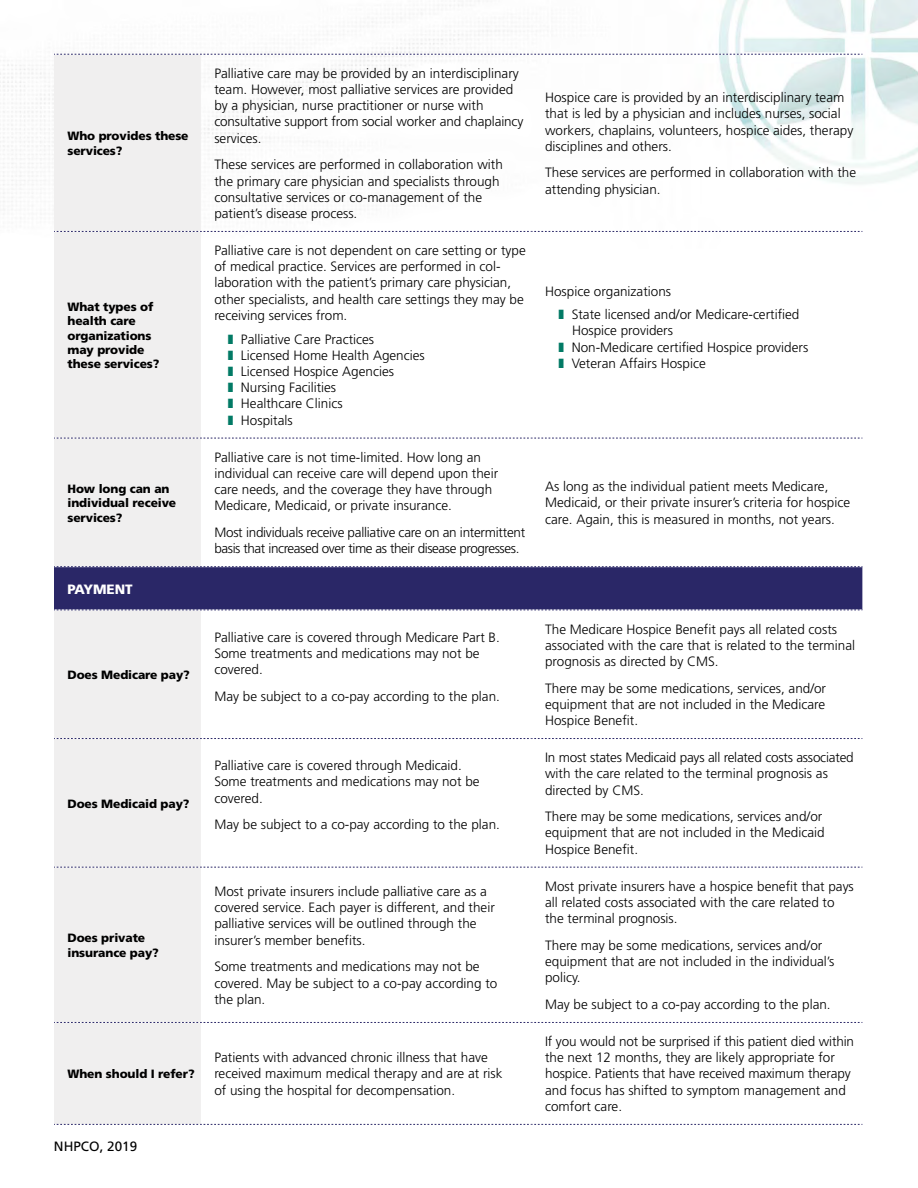
<style>
.page{position:relative;width:918px;height:1188px;background:#fff}
.page>*{position:absolute;margin:0;border:0;box-sizing:border-box;transform-origin:0 0}
.t1{font:300 13.5px/16.2px "Frutiger LT Std";color:#000}
.t2{font:300 13.5px/16.2px "Frutiger LT Std";letter-spacing:-.03em;color:#000}
.t3{font:13.5px "Frutiger LT Std";color:#000}
.t4{font:900 13.5px "Frutiger LT Std";letter-spacing:-.01em;color:#fff}
.t5{font:900 12px/14.4px "Frutiger LT Std";letter-spacing:-.01em;color:#000}
</style>
<div class="page">
<img style="left:0;top:0;width:918px;height:611px">
<div style="left:54px;top:55px;width:147px;height:1069px;background:#f0efef"></div>
<svg style="left:54px;top:738px;width:808px;height:1px"></svg>
<svg style="left:54px;top:867px;width:808px;height:1px"></svg>
<svg style="left:54px;top:1022px;width:808px;height:1px"></svg>
<svg style="left:54px;top:1124px;width:808px;height:1px"></svg>
<svg style="left:54px;top:54px;width:808px;height:1px"></svg>
<svg style="left:54px;top:231px;width:808px;height:1px"></svg>
<svg style="left:54px;top:438px;width:808px;height:1px"></svg>
<svg style="left:54px;top:566px;width:808px;height:45px;background:#33306d"></svg>
<svg style="left:228px;top:334px;width:5px;height:10px"></svg>
<svg style="left:228px;top:350px;width:5px;height:10px"></svg>
<svg style="left:228px;top:366px;width:5px;height:10px"></svg>
<svg style="left:228px;top:383px;width:5px;height:9px"></svg>
<svg style="left:228px;top:399px;width:5px;height:9px"></svg>
<svg style="left:228px;top:415px;width:5px;height:10px"></svg>
<svg style="left:559px;top:310px;width:5px;height:9px"></svg>
<svg style="left:559px;top:342px;width:5px;height:10px"></svg>
<svg style="left:559px;top:358px;width:5px;height:10px"></svg>
<p class="t5" style="left:68px;top:129px;width:123px">Who provides these services?</p>
<p class="t5" style="left:68px;top:299px;width:93px">What types of health care organizations may provide these services?</p>
<p class="t5" style="left:68px;top:481px;width:110px">How long can an individual receive services?</p>
<p class="t4" style="left:67px;top:581px;width:67px">PAYMENT</p>
<p class="t5" style="left:68px;top:668px;width:124px">Does Medicare pay?</p>
<p class="t5" style="left:68px;top:796px;width:124px">Does Medicaid pay?</p>
<p class="t5" style="left:68px;top:931px;width:93px">Does private insurance pay?</p>
<p class="t5" style="left:68px;top:1067px;width:129px">When should I refer?</p>
<p class="t3" style="left:54px;top:1139px;width:85px">NHPCO, 2019</p>
<p class="t1" style="left:214px;top:65px;width:311px">Palliative care may be provided by an interdisciplinary team. However, most palliative services are provided by a physician, nurse practitioner or nurse with consultative support from social worker and chaplaincy services.</p>
<p class="t1" style="left:214px;top:157px;width:290px">These services are performed in collaboration with the primary care physician and specialists through consultative services or co-management of the patient’s disease process.</p>
<p class="t1" style="left:214px;top:243px;width:313px">Palliative care is not dependent on care setting or type of medical practice. Services are performed in col&shy;laboration with the patient’s primary care physician, other specialists, and health care settings they may be receiving services from.</p>
<p class="t1" style="left:241px;top:331px;width:185px">Palliative Care Practices<br>Licensed Home Health Agencies<br>Licensed Hospice Agencies<br>Nursing Facilities<br>Healthcare Clinics<br>Hospitals</p>
<p class="t1" style="left:214px;top:449px;width:285px">Palliative care is not time-limited. How long an individual can receive care will depend upon their care needs, and the coverage they have through Medicare, Medicaid, or private insurance.</p>
<p class="t2" style="left:214px;top:524px;width:312px">Most individuals receive palliative care on an intermittent basis that increased over time as their disease progresses.</p>
<p class="t1" style="left:545px;top:90px;width:310px">Hospice care is provided by an interdisciplinary team that is led by a physician and includes nurses, social workers, chaplains, volunteers, hospice aides, therapy disciplines and others.</p>
<p class="t1" style="left:545px;top:165px;width:313px">These services are performed in collaboration with the attending physician.</p>
<p class="t1" style="left:572px;top:279px;width:229px;line-height:23.7px;text-indent:-27px">Hospice organizations<br>State licensed and/or Medicare-certified</p>
<p class="t1" style="left:572px;top:323px;width:238px">Hospice providers<br>Non-Medicare certified Hospice providers<br>Veteran Affairs Hospice</p>
<p class="t1" style="left:545px;top:479px;width:307px">As long as the individual patient meets Medicare,<br>Medicaid, or their private insurer’s criteria for hospice care. Again, this is measured in months, not years.</p>
<p class="t1" style="left:214px;top:629px;width:287px">Palliative care is covered through Medicare Part B.<br>Some treatments and medications may not be covered.</p>
<p class="t1" style="left:214px;top:688px;width:287px">May be subject to a co-pay according to the plan.</p>
<p class="t1" style="left:214px;top:758px;width:267px">Palliative care is covered through Medicaid.<br>Some treatments and medications may not be covered.</p>
<p class="t1" style="left:214px;top:817px;width:287px">May be subject to a co-pay according to the plan.</p>
<p class="t1" style="left:214px;top:883px;width:282px">Most private insurers include palliative care as a covered service. Each payer is different, and their palliative services will be outlined through the insurer’s member benefits.</p>
<p class="t1" style="left:214px;top:959px;width:285px">Some treatments and medications may not be covered. May be subject to a co-pay according to the plan.</p>
<p class="t1" style="left:214px;top:1050px;width:290px">Patients with advanced chronic illness that have received maximum medical therapy and are at risk of using the hospital for decompensation.</p>
<p class="t1" style="left:545px;top:621px;width:312px">The Medicare Hospice Benefit pays all related costs associated with the care that is related to the terminal prognosis as directed by CMS.</p>
<p class="t1" style="left:545px;top:680px;width:283px;text-align:justify">There may be some medications, services, and/or equipment that are not included in the Medicare Hospice Benefit.</p>
<p class="t1" style="left:545px;top:750px;width:310px">In most states Medicaid pays all related costs associated with the care related to the terminal prognosis as directed by CMS.</p>
<p class="t1" style="left:545px;top:809px;width:281px">There may be some medications, services and/or equipment that are not included in the Medicaid<br>Hospice Benefit.</p>
<p class="t1" style="left:545px;top:878px;width:310px">Most private insurers have a hospice benefit that pays all related costs associated with the care related to the terminal prognosis.</p>
<p class="t1" style="left:545px;top:937px;width:291px">There may be some medications, services and/or equipment that are not included in the individual’s policy.</p>
<p class="t1" style="left:545px;top:996px;width:287px">May be subject to a co-pay according to the plan.</p>
<p class="t1" style="left:545px;top:1034px;width:311px">If you would not be surprised if this patient died within the next 12 months, they are likely appropriate for hospice. Patients that have received maximum therapy and focus has shifted to symptom management and comfort care.</p>
</div>
